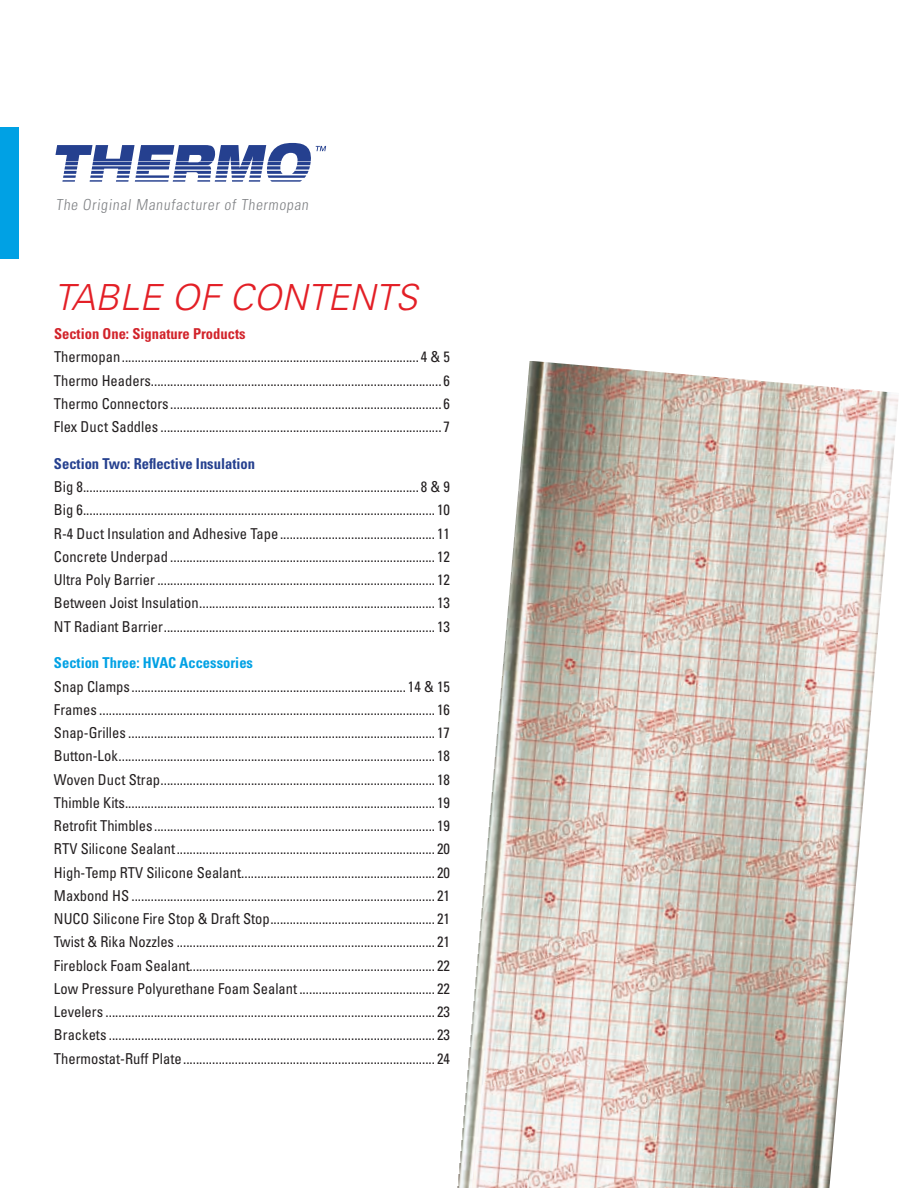
<style>
.page{position:relative;width:918px;height:1188px;background:#fff}
.page>*{position:absolute;margin:0;border:0;box-sizing:border-box;transform-origin:0 0}
.t1{font:italic 300 36px "Univers LT Std";color:#e31f26}
.t2{font:italic 300 condensed 15.15px "Univers LT Std";letter-spacing:.05em;color:#808285}
.t3{font:condensed 15px/23.2px "Univers LT Std";color:#231f20;text-align:justify}
.t4{font:700 condensed 15px "Univers LT Std";color:#25408f}
.t5{font:700 condensed 15px "Univers LT Std";color:#d2232a}
.t6{font:700 condensed 15px "Univers LT Std";color:#00a1e4}
</style>
<div class="page">
<img style="left:457px;top:361px;width:442px;height:827px">
<div style="left:0;top:128px;width:19px;height:131px;background:#00a1e4"></div>
<svg style="left:55px;top:142px;width:271px;height:40px"></svg>
<p class="t2" style="left:56px;top:196px;width:254px">The Original Manufacturer of Thermopan</p>
<h1 class="t1" style="left:54px;top:275px;width:365px">TABLE OF CONTENTS</h1>
<p class="t5" style="left:54px;top:324px;width:193px">Section One: Signature Products</p>
<p class="t3" style="left:54px;top:345px;width:398px">Thermopan............................................................................................ 4 &amp; 5<br>Thermo Headers.......................................................................................... 6<br>Thermo Connectors.................................................................................... 6<br>Flex Duct Saddles ....................................................................................... 7</p>
<p class="t4" style="left:54px;top:454px;width:203px">Section Two: Reflective Insulation</p>
<p class="t3" style="left:54px;top:475px;width:398px">Big 8........................................................................................................ 8 &amp; 9<br>Big 6............................................................................................................. 10<br>R-4 Duct Insulation and Adhesive Tape................................................ 11<br>Concrete Underpad .................................................................................. 12<br>Ultra Poly Barrier ...................................................................................... 12<br>Between Joist Insulation......................................................................... 13<br>NT Radiant Barrier.................................................................................... 13</p>
<p class="t6" style="left:54px;top:654px;width:201px">Section Three: HVAC Accessories</p>
<p class="t3" style="left:54px;top:674px;width:398px">Snap Clamps..................................................................................... 14 &amp; 15<br>Frames ........................................................................................................ 16<br>Snap-Grilles ............................................................................................... 17<br>Button-Lok.................................................................................................. 18<br>Woven Duct Strap..................................................................................... 18<br>Thimble Kits................................................................................................ 19<br>Retrofit Thimbles....................................................................................... 19<br>RTV Silicone Sealant................................................................................ 20<br>High-Temp RTV Silicone Sealant............................................................ 20<br>Maxbond HS .............................................................................................. 21<br>NUCO Silicone Fire Stop &amp; Draft Stop................................................... 21<br>Twist &amp; Rika Nozzles ................................................................................ 21<br>Fireblock Foam Sealant............................................................................ 22<br>Low Pressure Polyurethane Foam Sealant .......................................... 22<br>Levelers ...................................................................................................... 23<br>Brackets ..................................................................................................... 23<br>Thermostat-Ruff Plate.............................................................................. 24</p>
</div>
